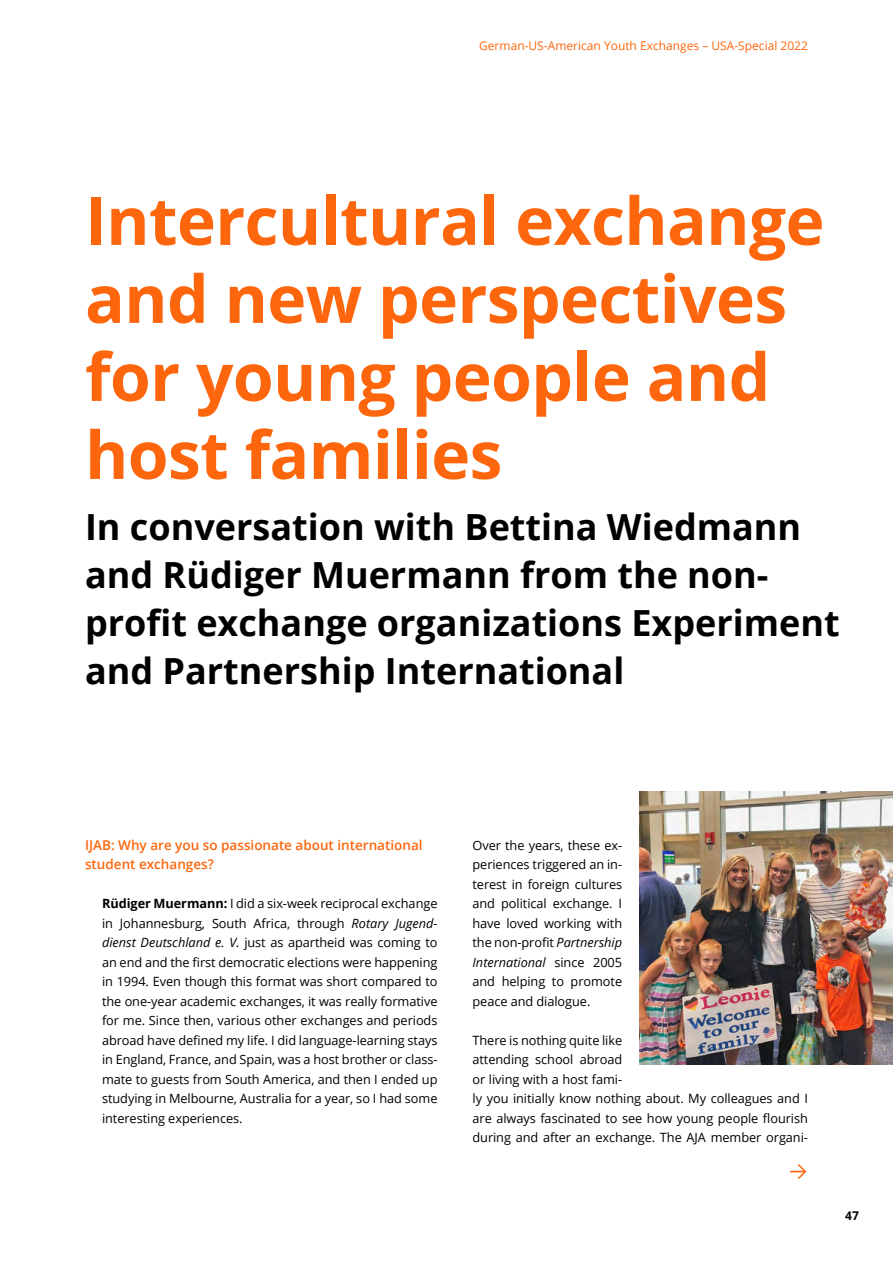
<style>
.page{position:relative;width:893px;height:1263px;background:#fff}
.page>*{position:absolute;margin:0;border:0;box-sizing:border-box;transform-origin:0 0}
.t1{font:700 66px/78px "Open Sans";letter-spacing:-.01em;color:#fe660d}
.t2{font:700 36px/48px "Open Sans";color:#000}
.Copy_9{font:21px "Calibri";color:#fe660d}
.Interview_Frage{font:600 13.5px/19.5px "Open Sans";color:#fe660d}
.Interview_Antwort{font:12.75px/19.5px "Open Sans";letter-spacing:-.005em;color:#000;text-align:justify}
.t3{font:12px "Open Sans";color:#fe660d}
.t4{font:700 12px "Open Sans";color:#000}
.s1{font-weight:700}
.s2{font-style:italic}
</style>
<div class="page">
<img style="left:639px;top:791px;width:254px;height:273px">
<p class="t3" style="left:479px;top:37px;width:330px">German-US-American Youth Exchanges – USA-Special 2022</p>
<h1 class="t1" style="left:85px;top:180px;width:741px">Intercultural exchange and new perspectives for young people and host families</h1>
<h2 class="t2" style="left:85px;top:502px;width:756px">In conversation with Bettina Wiedmann and Rüdiger Muermann from the non&shy;profit exchange organizations Experiment and Partnership International</h2>
<p class="Interview_Frage" style="left:85px;top:835px;width:339px">IJAB: Why are you so passionate about international student exchanges?</p>
<p class="Interview_Antwort" style="left:102px;top:893px;width:337px"><span class="s1">Rüdiger Muermann:</span> I did a six-week reciprocal exchange in Johannesburg, South Africa, through <span class="s2">Rotary Jugend&shy;dienst Deutschland e. V.</span> just as apartheid was coming to an end and the first democratic elections were happening in 1994. Even though this format was short compared to the one-year academic exchanges, it was really formative for me. Since then, various other exchanges and periods abroad have defined my life. I did language-learning stays in England, France, and Spain, was a host brother or class&shy;mate to guests from South America, and then I ended up studying in Melbourne, Australia for a year, so I had some interesting experiences.</p>
<p class="Interview_Antwort" style="left:472px;top:835px;width:151px">Over the years, these ex&shy;periences triggered an in&shy;terest in foreign cultures and political exchange. I have loved working with the non-profit <span class="s2">Partnership International</span> since 2005 and helping to promote peace and dialogue.</p>
<p class="Interview_Antwort" style="left:472px;top:1030px;width:337px;text-align:left">There is nothing quite like<br>attending school abroad<br>or living with a host fami-<br>ly you initially know nothing about. My colleagues and I are always fascinated to see how young people flourish during and after an exchange. The AJA member organi-</p>
<p class="Copy_9" style="left:789px;top:1158px;width:21px">→</p>
<p class="t4" style="left:845px;top:1207px;width:15px">47</p>
</div>
